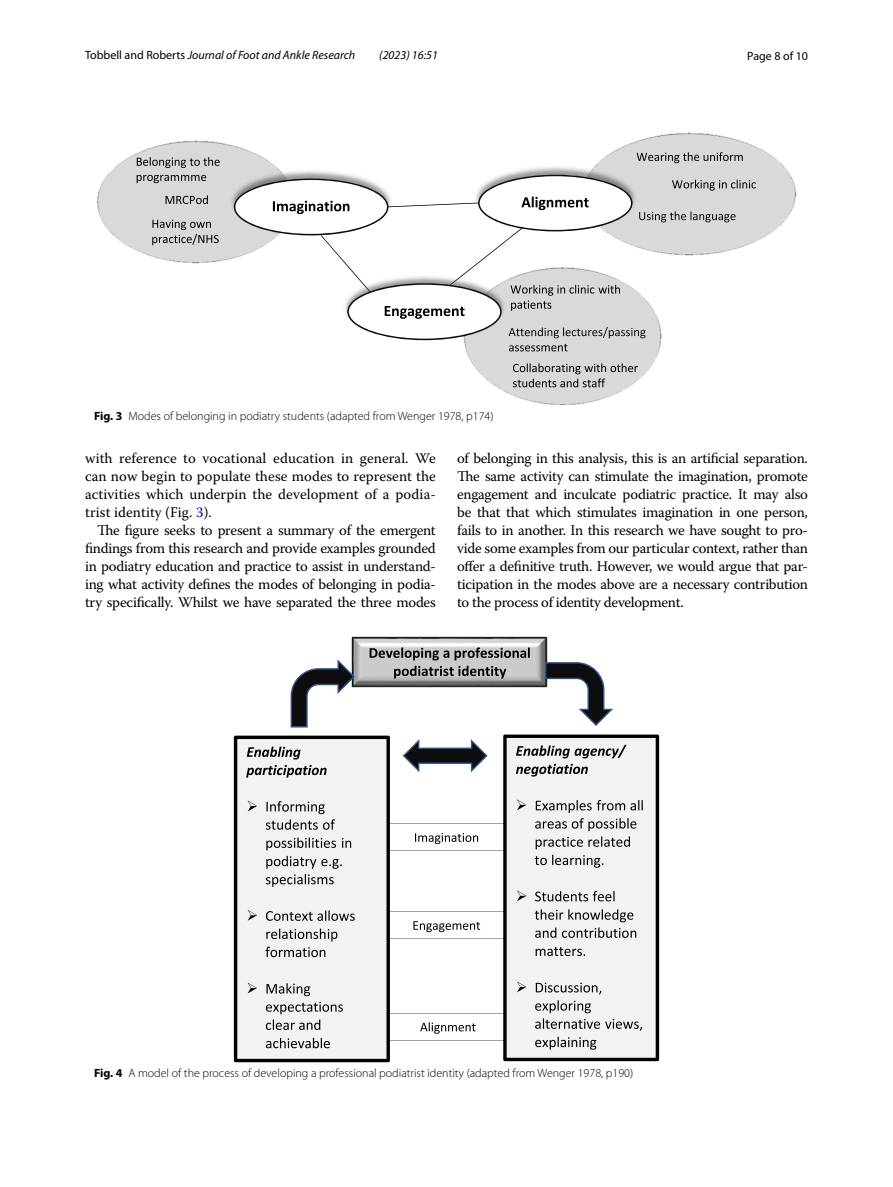
<style>
.page{position:relative;width:893px;height:1187px;background:#fff}
.page>*{position:absolute;margin:0;border:0;box-sizing:border-box;transform-origin:0 0}
.t1{font:14.7px/18px "Warnock Pro";letter-spacing:-.02em;color:#000;text-align:justify}
.t2{font:300 12px "Myriad Pro";color:#000}
.t3{font:italic 12px "Myriad Pro";color:#000}
.t4{font:12px "Myriad Pro";color:#000}
.s1{font-style:normal}
.s2{font-weight:700}
.s3{color:#00f}
</style>
<div class="page">
<img style="left:96px;top:133px;width:701px;height:272px">
<svg style="left:137px;top:157px;width:83px;height:11px"></svg>
<svg style="left:137px;top:175px;width:69px;height:8px"></svg>
<svg style="left:166px;top:195px;width:42px;height:9px"></svg>
<svg style="left:152px;top:219px;width:67px;height:26px;background:#b1b1b1"></svg>
<svg style="left:637px;top:152px;width:106px;height:11px"></svg>
<svg style="left:513px;top:363px;width:125px;height:24px;background:#b4b4b4"></svg>
<svg style="left:234px;top:175px;width:522px;height:176px"></svg>
<img style="left:352px;top:636px;width:195px;height:51px">
<svg style="left:370px;top:647px;width:160px;height:31px;background:#9d9d9d"></svg>
<svg style="left:234px;top:735px;width:156px;height:327px;fill:#f2f2f2"></svg>
<svg style="left:247px;top:746px;width:54px;height:13px"></svg>
<svg style="left:246px;top:765px;width:81px;height:12px"></svg>
<svg style="left:248px;top:800px;width:9px;height:11px"></svg>
<svg style="left:266px;top:801px;width:69px;height:28px"></svg>
<svg style="left:266px;top:837px;width:85px;height:49px"></svg>
<svg style="left:248px;top:909px;width:9px;height:11px"></svg>
<svg style="left:266px;top:910px;width:89px;height:10px"></svg>
<svg style="left:265px;top:928px;width:72px;height:29px"></svg>
<svg style="left:248px;top:982px;width:9px;height:11px"></svg>
<svg style="left:266px;top:983px;width:77px;height:46px"></svg>
<svg style="left:266px;top:1037px;width:64px;height:11px"></svg>
<svg style="left:503px;top:734px;width:156px;height:327px;fill:#f2f2f2"></svg>
<svg style="left:516px;top:744px;width:110px;height:32px"></svg>
<svg style="left:517px;top:799px;width:9px;height:11px"></svg>
<svg style="left:535px;top:800px;width:108px;height:67px"></svg>
<svg style="left:517px;top:890px;width:9px;height:11px"></svg>
<svg style="left:535px;top:890px;width:80px;height:11px"></svg>
<svg style="left:535px;top:909px;width:101px;height:28px"></svg>
<svg style="left:536px;top:947px;width:49px;height:8px"></svg>
<svg style="left:517px;top:981px;width:9px;height:11px"></svg>
<svg style="left:536px;top:982px;width:65px;height:12px"></svg>
<svg style="left:535px;top:1000px;width:107px;height:30px"></svg>
<svg style="left:535px;top:1036px;width:61px;height:13px"></svg>
<svg style="left:291px;top:659px;width:64px;height:68px"></svg>
<svg style="left:545px;top:662px;width:68px;height:64px"></svg>
<svg style="left:403px;top:739px;width:85px;height:33px"></svg>
<svg style="left:388px;top:823px;width:117px;height:27px"></svg>
<svg style="left:388px;top:911px;width:117px;height:27px"></svg>
<svg style="left:388px;top:1012px;width:117px;height:28px"></svg>
<p class="t3" style="left:85px;top:48px;width:272px"><span class="s1">Tobbell and Roberts</span> Journal of Foot and Ankle Research</p>
<p class="t3" style="left:379px;top:48px;width:60px">(2023) 16:51</p>
<p class="t4" style="left:747px;top:48px;width:62px">Page 8 of 10</p>
<p class="t2" style="left:94px;top:409px;width:401px"><span class="s2">Fig. 3</span> Modes of belonging in podiatry students (adapted from Wenger 1978, p174)</p>
<p class="t1" style="left:85px;top:449px;width:352px">with reference to vocational education in general. We can now begin to populate these modes to represent the activities which underpin the development of a podia&shy;trist identity (Fig. <span class="s3">3</span>).</p>
<p class="t1" style="left:85px;top:521px;width:352px;text-indent:12px">The figure seeks to present a summary of the emergent findings from this research and provide examples grounded in podiatry education and practice to assist in understand&shy;ing what activity defines the modes of belonging in podia&shy;try specifically. Whilst we have separated the three modes</p>
<p class="t1" style="left:457px;top:449px;width:352px">of belonging in this analysis, this is an artificial separation.<br>The same activity can stimulate the imagination, promote engagement and inculcate podiatric practice. It may also be that that which stimulates imagination in one person, fails to in another. In this research we have sought to pro&shy;vide some examples from our particular context, rather than offer a definitive truth. However, we would argue that par&shy;ticipation in the modes above are a necessary contribution to the process of identity development.</p>
<p class="t2" style="left:94px;top:1066px;width:541px"><span class="s2">Fig. 4</span> A model of the process of developing a professional podiatrist identity (adapted from Wenger 1978, p190)</p>
</div>
